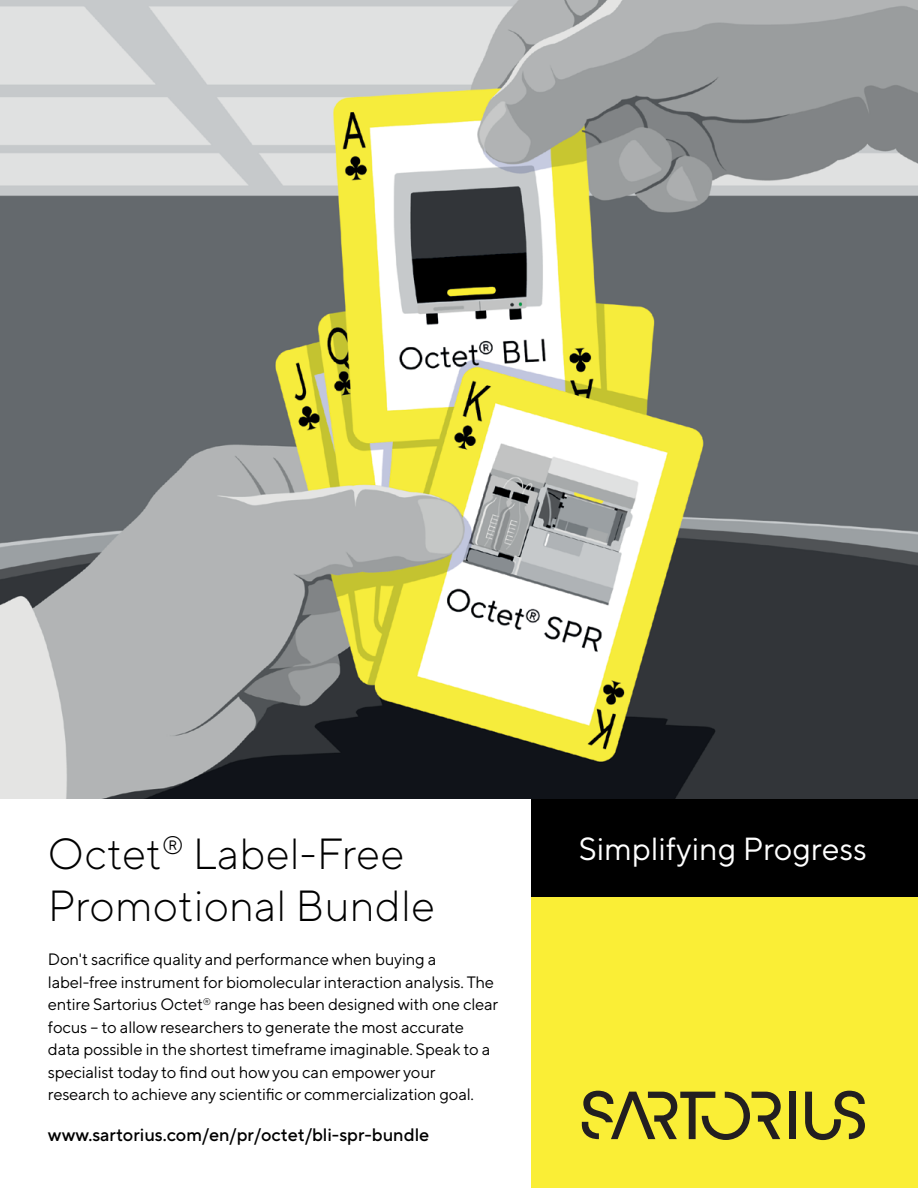
<style>
.page{position:relative;width:918px;height:1188px;background:#fff}
.page>*{position:absolute;margin:0;border:0;box-sizing:border-box;transform-origin:0 0}
.t1{font:300 43.5px "TT Norms Pro";letter-spacing:.005em;color:#000}
.t2{font:31.95px "TT Norms Pro";color:#fff}
.t3{font:500 18px "TT Norms Pro";color:#000}
.t4{font:16.5px/22.5px "TT Norms Pro";letter-spacing:-.01em;color:#000}
</style>
<div class="page">
<img style="left:0;top:0;width:918px;height:799px">
<div style="left:531px;top:799px;width:387px;height:389px;background:#faee36"></div>
<div style="left:531px;top:799px;width:387px;height:97px;background:#000"></div>
<div style="left:789px;top:1092px;width:7px;height:47px;background:#231f20"></div>
<svg style="left:805px;top:1091px;width:60px;height:49px"></svg>
<svg style="left:582px;top:1091px;width:199px;height:49px"></svg>
<h1 class="t1" style="left:48px;top:822px;width:358px">Octet<sup>®</sup> Label-Free</h1>
<h2 class="t2" style="left:579px;top:825px;width:290px">Simplifying Progress</h2>
<h1 class="t1" style="left:48px;top:875px;width:389px">Promotional Bundle</h1>
<p class="t4" style="left:48px;top:947px;width:452px">Don't sacrifice quality and performance when buying a label-free instrument for biomolecular interaction analysis. The entire Sartorius Octet<sup>®</sup> range has been designed with one clear focus – to allow researchers to generate the most accurate data possible in the shortest timeframe imaginable. Speak to a specialist today to find out how you can empower your research to achieve any scientific or commercialization goal.</p>
<p class="t3" style="left:48px;top:1121px;width:383px">www.sartorius.com/en/pr/octet/bli-spr-bundle</p>
</div>
